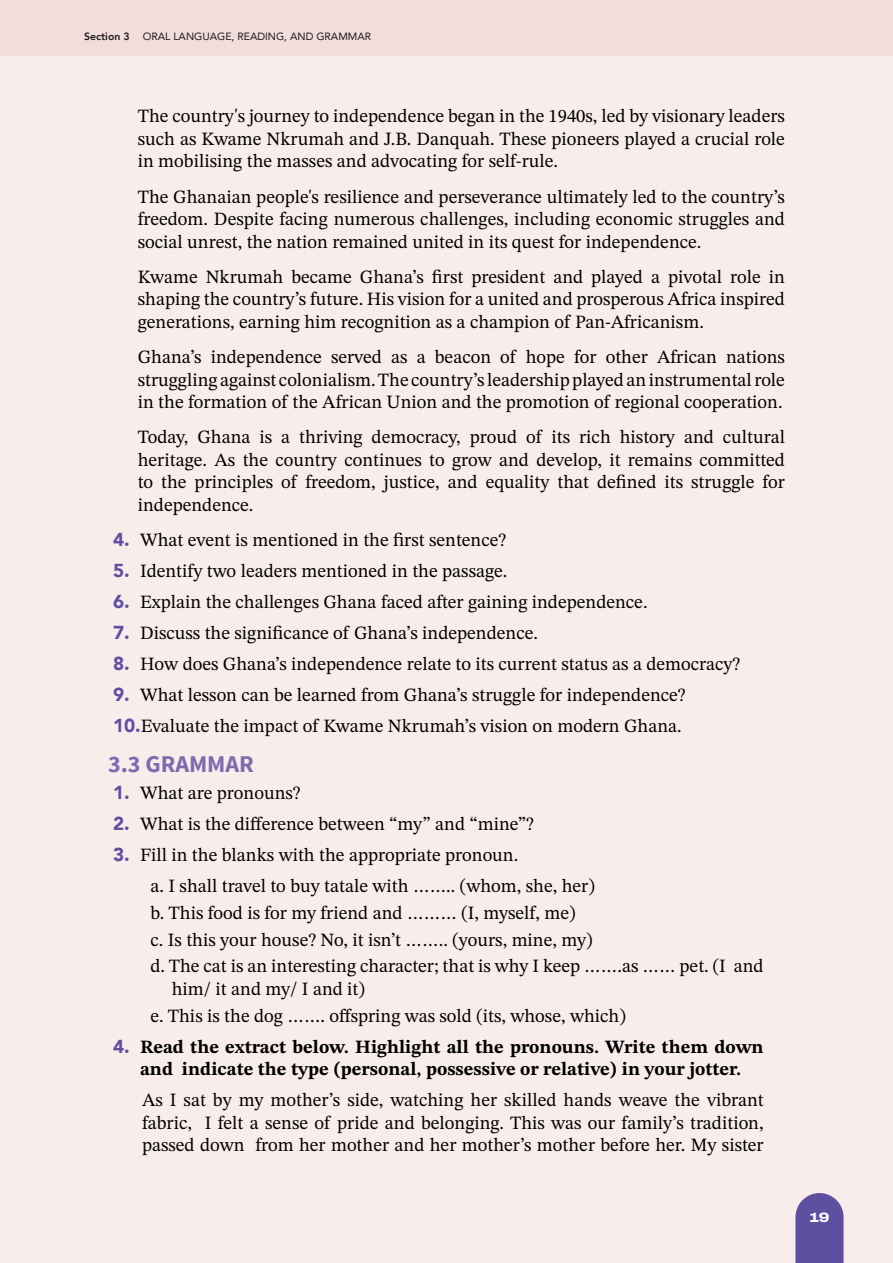
<style>
.page{position:relative;width:893px;height:1263px;background:#f9edec}
.page>*{position:absolute;margin:0;border:0;box-sizing:border-box;transform-origin:0 0}
.t1{font:700 24px "Source Sans Pro";color:#7f6aaf}
.t2{font:18.75px/22.5px "STIX Two Text";color:#000;text-align:justify}
.t3{font:700 18.75px/22.5px "STIX Two Text";color:#000;text-align:center}
.t4{font:800 13.5px "Archivo Expanded";color:#fff}
.t5{font:10.5px "Avenir";color:#1a1a1a}
.s1{font-weight:800}
.s2{font-family:"Avenir";font-weight:900;color:#5f4fa1}
</style>
<div class="page">
<svg style="left:795px;top:1193px;width:49px;height:70px;background:#6d5da7"></svg>
<div style="left:0;top:0;width:893px;height:55px;background:#f3dddb"></div>
<p class="t5" style="left:84px;top:27px;width:289px"><span class="s1">Section 3</span> ORAL LANGUAGE, READING, AND GRAMMAR</p>
<p class="t2" style="left:138px;top:105px;width:649px">The country's journey to independence began in the 1940s, led by visionary leaders such as Kwame Nkrumah and J.B. Danquah. These pioneers played a crucial role in mobilising the masses and advocating for self-rule.</p>
<p class="t2" style="left:138px;top:185px;width:649px">The Ghanaian people's resilience and perseverance ultimately led to the country’s freedom. Despite facing numerous challenges, including economic struggles and social unrest, the nation remained united in its quest for independence.</p>
<p class="t2" style="left:138px;top:265px;width:649px">Kwame Nkrumah became Ghana’s first president and played a pivotal role in shaping the country’s future. His vision for a united and prosperous Africa inspired generations, earning him recognition as a champion of Pan-Africanism.</p>
<p class="t2" style="left:138px;top:345px;width:649px">Ghana’s independence served as a beacon of hope for other African nations struggling against colonialism. The country’s leadership played an instrumental role in the formation of the African Union and the promotion of regional cooperation.</p>
<p class="t2" style="left:138px;top:426px;width:649px">Today, Ghana is a thriving democracy, proud of its rich history and cultural heritage. As the country continues to grow and develop, it remains committed to the principles of freedom, justice, and equality that defined its struggle for independence.</p>
<p class="t2" style="left:113px;top:528px;width:395px"><span class="s2">4.</span> What event is mentioned in the first sentence?</p>
<p class="t2" style="left:113px;top:559px;width:396px"><span class="s2">5.</span> Identify two leaders mentioned in the passage.</p>
<p class="t2" style="left:113px;top:590px;width:536px"><span class="s2">6.</span> Explain the challenges Ghana faced after gaining independence.</p>
<p class="t2" style="left:113px;top:622px;width:426px"><span class="s2">7.</span> Discuss the significance of Ghana’s independence.</p>
<p class="t2" style="left:113px;top:653px;width:629px"><span class="s2">8.</span> How does Ghana’s independence relate to its current status as a democracy?</p>
<p class="t2" style="left:113px;top:679px;width:574px;line-height:31px"><span class="s2">9.</span> What lesson can be learned from Ghana’s struggle for independence?<br><span class="s2">10.</span>Evaluate the impact of Kwame Nkrumah’s vision on modern Ghana.</p>
<p class="t1" style="left:108px;top:749px;width:148px">3.3 GRAMMAR</p>
<p class="t2" style="left:113px;top:781px;width:189px"><span class="s2">1.</span> What are pronouns?</p>
<p class="t2" style="left:113px;top:812px;width:422px"><span class="s2">2.</span> What is the difference between “my” and “mine”?</p>
<p class="t2" style="left:151px;top:839px;width:446px;line-height:31px;text-indent:-38px"><span class="s2">3.</span> Fill in the blanks with the appropriate pronoun.<br>a. I shall travel to buy tatale with …….. (whom, she, her)</p>
<p class="t2" style="left:151px;top:899px;width:615px;line-height:26.7px;text-align:left">b. This food is for my friend and ……… (I, myself, me)<br>c. Is this your house? No, it isn’t …….. (yours, mine, my)<br>d. The cat is an interesting character; that is why I keep …….as …… pet. (I and</p>
<p class="t2" style="left:151px;top:975px;width:477px;line-height:26.7px;text-indent:21px">him/ it and my/ I and it)<br>e. This is the dog ……. offspring was sold (its, whose, which)</p>
<p class="t3" style="left:113px;top:1036px;width:652px"><span class="s2">4.</span> Read the extract below. Highlight all the pronouns. Write them down and indicate the type (personal, possessive or relative) in your jotter.</p>
<p class="t2" style="left:142px;top:1088px;width:623px">As I sat by my mother’s side, watching her skilled hands weave the vibrant fabric, I felt a sense of pride and belonging. This was our family’s tradition, passed down from her mother and her mother’s mother before her. My sister</p>
<p class="t4" style="left:809px;top:1207px;width:22px">19</p>
</div>
